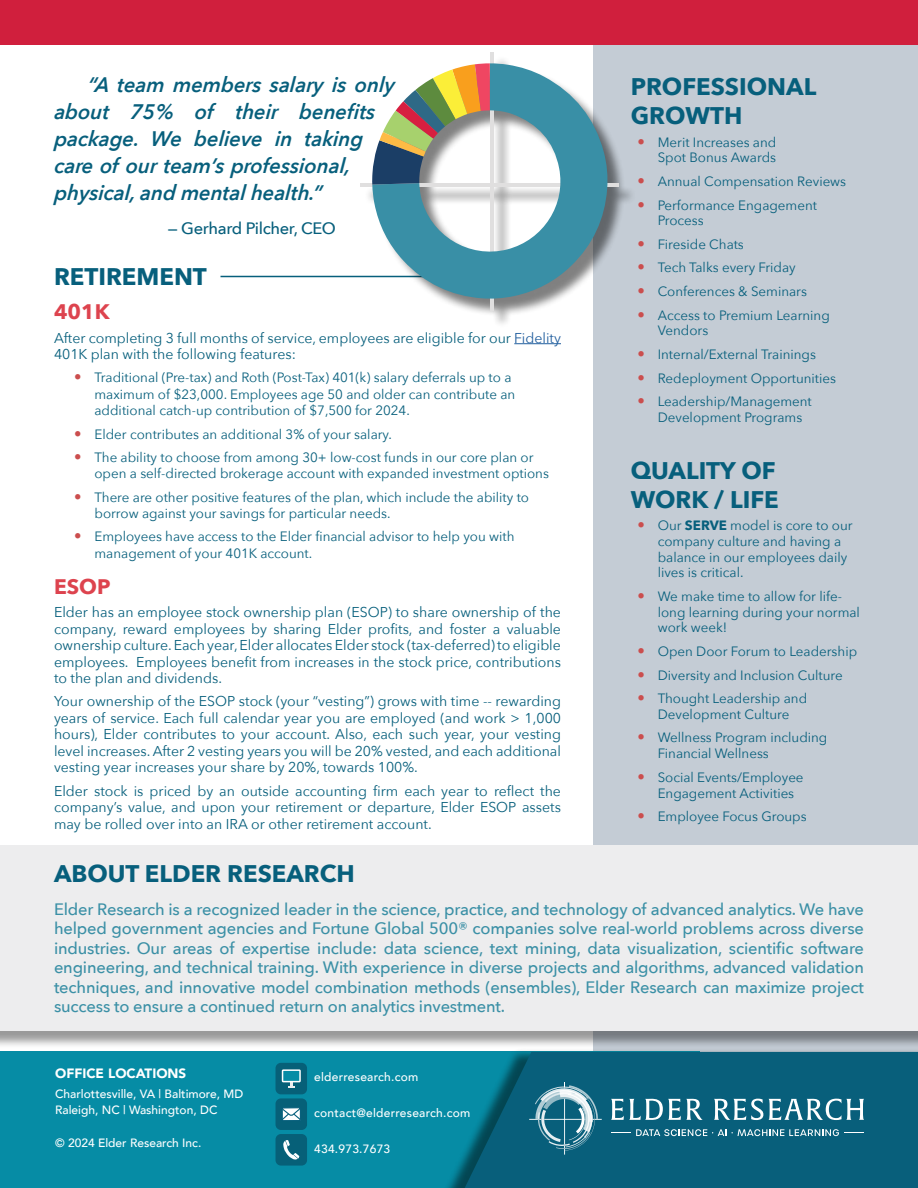
<style>
.page{position:relative;width:918px;height:1188px;background:#fff}
.page>*{position:absolute;margin:0;border:0;box-sizing:border-box;transform-origin:0 0}
.sections{font:700 24px/28.8px "Avenir Next";color:#075f7c}
.intro_paragraph{font:italic 600 21px/27px "Avenir Next";color:#075f7c}
.sidebar_headings{font:700 21px "Avenir Next";color:#dd434e}
.callout_paragraph{font:500 16.5px/19.5px "Avenir Next";letter-spacing:-.01em;color:#3b90a6;text-align:justify}
.intro_paragraph-2{font:500 16.5px "Avenir Next";letter-spacing:-.02em;color:#075f7c}
.paragraph{font:14.25px/16.5px "Avenir Next";color:#075f7c;text-align:justify}
.t1{font:13.5px/15.8px "Avenir Next";color:#075f7c}
.t2{font:900 13.5px "Avenir";color:#fff}
.t3{font:500 12px/16.5px "Avenir";color:#fff}
.t4{font:500 12px "Avenir";letter-spacing:.02em;color:#fff}
.s1{color:#215e9e}
.s2{font-size:15px;color:#cb4e4e}
.s3{font-weight:700}
</style>
<div class="page">
<div style="left:593px;top:32px;width:325px;height:1058px;background:#c4ccd5"></div>
<div style="left:0;top:1052px;width:700px;height:136px;background:#068ca5"></div>
<div style="left:430px;top:1047px;width:488px;height:141px;background:#000;opacity:.5"></div>
<svg style="left:465px;top:1052px;width:453px;height:136px;background:#07617c"></svg>
<svg style="left:529px;top:1082px;width:73px;height:73px;background:#3d8197"></svg>
<svg style="left:611px;top:1099px;width:92px;height:21px;background:#5691a4"></svg>
<svg style="left:714px;top:1099px;width:49px;height:21px"></svg>
<svg style="left:769px;top:1099px;width:95px;height:21px"></svg>
<svg style="left:636px;top:1129px;width:203px;height:7px"></svg>
<svg style="left:845px;top:1132px;width:19px;height:1px"></svg>
<svg style="left:611px;top:1132px;width:19px;height:1px"></svg>
<div style="left:276px;top:1063px;width:31px;height:31px;background:#066078;border-radius:5px"></div>
<svg style="left:288px;top:1082px;width:7px;height:6px"></svg>
<div style="left:283px;top:1070px;width:17px;height:12px;background:#068ca5"></div>
<div style="left:282px;top:1069px;width:19px;height:13px;border:2px solid #fff"></div>
<div style="left:276px;top:1098px;width:31px;height:32px;background:#066078;border-radius:5px"></div>
<svg style="left:282px;top:1107px;width:18px;height:14px"></svg>
<div style="left:276px;top:1134px;width:31px;height:32px;background:#066078;border-radius:5px"></div>
<svg style="left:283px;top:1140px;width:16px;height:20px"></svg>
<hr style="left:221px;top:276px;width:308px;height:1px;background:#075f7c">
<hr style="left:514px;top:343px;width:47px;height:1px;background:#215e9e">
<div style="left:363px;top:55px;width:274px;height:274px;background:#000;opacity:.5"></div>
<hr style="left:361px;top:183px;width:258px;height:4px;background:#e0dfdf">
<hr style="left:490px;top:52px;width:4px;height:258px;background:#e0dfdf">
<svg style="left:372px;top:63px;width:236px;height:236px"></svg>
<svg style="left:372px;top:63px;width:118px;height:122px"></svg>
<div style="left:0;top:0;width:918px;height:45px;background:#d01f3d"></div>
<div style="left:0;top:847px;width:918px;height:202px;background:#000;opacity:.4"></div>
<div style="left:0;top:845px;width:918px;height:185px;background:#ededee"></div>
<p class="intro_paragraph" style="left:54px;top:71px;width:342px;text-indent:34px">“A team members salary is only about 75% of their benefits package. We believe in taking care of our team’s professional, physical, and mental health.”</p>
<p class="intro_paragraph-2" style="left:168px;top:214px;width:170px">— Gerhard Pilcher, CEO</p>
<p class="sections" style="left:54px;top:261px;width:154px">RETIREMENT</p>
<p class="sidebar_headings" style="left:54px;top:294px;width:57px">401K</p>
<p class="paragraph" style="left:54px;top:329px;width:509px">After completing 3 full months of service, employees are eligible for our <span class="s1">Fidelity<br></span>401K plan with the following features:</p>
<p class="t1" style="left:94px;top:369px;width:422px;line-height:16.5px;text-indent:-20px"><span class="s2">•</span> Traditional (Pre-tax) and Roth (Post-Tax) 401(k) salary deferrals up to a maximum of $23,000. Employees age 50 and older can contribute an additional catch-up contribution of $7,500 for 2024.</p>
<p class="t1" style="left:74px;top:426px;width:319px"><span class="s2">•</span> Elder contributes an additional 3% of your salary.</p>
<p class="t1" style="left:94px;top:448px;width:456px;line-height:16.5px;text-indent:-20px"><span class="s2">•</span> The ability to choose from among 30+ low-cost funds in our core plan or open a self-directed brokerage account with expanded investment options</p>
<p class="t1" style="left:94px;top:488px;width:436px;line-height:16.5px;text-indent:-20px"><span class="s2">•</span> There are other positive features of the plan, which include the ability to borrow against your savings for particular needs.</p>
<p class="t1" style="left:94px;top:528px;width:422px;line-height:16.5px;text-indent:-20px"><span class="s2">•</span> Employees have access to the Elder financial advisor to help you with management of your 401K account.</p>
<p class="sidebar_headings" style="left:54px;top:568px;width:58px">ESOP</p>
<p class="paragraph" style="left:54px;top:603px;width:509px">Elder has an employee stock ownership plan (ESOP) to share ownership of the company, reward employees by sharing Elder profits, and foster a valuable ownership culture. Each year, Elder allocates Elder stock (tax-deferred) to eligible employees. Employees benefit from increases in the stock price, contributions to the plan and dividends.</p>
<p class="paragraph" style="left:54px;top:693px;width:509px">Your ownership of the ESOP stock (your “vesting”) grows with time -- rewarding years of service. Each full calendar year you are employed (and work &gt; 1,000 hours), Elder contributes to your account. Also, each such year, your vesting level increases. After 2 vesting years you will be 20% vested, and each additional vesting year increases your share by 20%, towards 100%.</p>
<p class="paragraph" style="left:54px;top:782px;width:509px">Elder stock is priced by an outside accounting firm each year to reflect the company’s value, and upon your retirement or departure, Elder ESOP assets may be rolled over into an IRA or other retirement account.</p>
<p class="sections" style="left:631px;top:72px;width:187px">PROFESSIONAL<br>GROWTH</p>
<p class="t1" style="left:637px;top:133px;width:140px;text-align:right"><span class="s2">•</span> Merit Increases and<br>Spot Bonus Awards</p>
<p class="t1" style="left:637px;top:173px;width:210px"><span class="s2">•</span> Annual Compensation Reviews</p>
<p class="t1" style="left:658px;top:196px;width:161px;text-indent:-20px"><span class="s2">•</span> Performance Engagement<br>Process</p>
<p class="t1" style="left:637px;top:236px;width:108px"><span class="s2">•</span> Fireside Chats</p>
<p class="t1" style="left:637px;top:259px;width:160px"><span class="s2">•</span> Tech Talks every Friday</p>
<p class="t1" style="left:637px;top:283px;width:171px"><span class="s2">•</span> Conferences &amp; Seminars</p>
<p class="t1" style="left:658px;top:306px;width:174px;text-indent:-20px"><span class="s2">•</span> Access to Premium Learning<br>Vendors</p>
<p class="t1" style="left:637px;top:346px;width:180px"><span class="s2">•</span> Internal/External Trainings</p>
<p class="t1" style="left:637px;top:369px;width:200px"><span class="s2">•</span> Redeployment Opportunities</p>
<p class="t1" style="left:658px;top:393px;width:156px;text-indent:-20px"><span class="s2">•</span> Leadership/Management<br>Development Programs</p>
<p class="sections" style="left:631px;top:456px;width:150px">QUALITY OF<br>WORK / LIFE</p>
<p class="t1" style="left:658px;top:517px;width:196px;text-indent:-20px"><span class="s2">•</span> Our <span class="s3">SERVE</span> model is core to our company culture and having a balance in our employees daily lives is critical.</p>
<p class="t1" style="left:658px;top:588px;width:204px;text-indent:-20px"><span class="s2">•</span> We make time to allow for life&shy;long learning during your normal work week!</p>
<p class="t1" style="left:637px;top:643px;width:221px"><span class="s2">•</span> Open Door Forum to Leadership</p>
<p class="t1" style="left:637px;top:666px;width:207px"><span class="s2">•</span> Diversity and Inclusion Culture</p>
<p class="t1" style="left:637px;top:690px;width:171px;text-align:center"><span class="s2">•</span> Thought Leadership and<br>Development Culture</p>
<p class="t1" style="left:658px;top:729px;width:171px;text-indent:-20px"><span class="s2">•</span> Wellness Program including<br>Financial Wellness</p>
<p class="t1" style="left:658px;top:769px;width:147px;text-indent:-20px"><span class="s2">•</span> Social Events/Employee<br>Engagement Activities</p>
<p class="t1" style="left:637px;top:808px;width:171px"><span class="s2">•</span> Employee Focus Groups</p>
<p class="sections" style="left:54px;top:859px;width:302px">ABOUT ELDER RESEARCH</p>
<p class="callout_paragraph" style="left:54px;top:899px;width:812px">Elder Research is a recognized leader in the science, practice, and technology of advanced analytics. We have helped government agencies and Fortune Global 500® companies solve real-world problems across diverse industries. Our areas of expertise include: data science, text mining, data visualization, scientific software engineering, and technical training. With experience in diverse projects and algorithms, advanced validation techniques, and innovative model combination methods (ensembles), Elder Research can maximize project success to ensure a continued return on analytics investment.</p>
<p class="t2" style="left:55px;top:1062px;width:133px">OFFICE LOCATIONS</p>
<p class="t3" style="left:55px;top:1085px;width:190px">Charlottesville, VA | Baltimore, MD<br>Raleigh, NC | Washington, DC</p>
<p class="t3" style="left:55px;top:1134px;width:148px">© 2024 Elder Research Inc.</p>
<p class="t4" style="left:314px;top:1067px;width:106px">elderresearch.com</p>
<p class="t4" style="left:314px;top:1103px;width:158px">contact@elderresearch.com</p>
<p class="t4" style="left:314px;top:1139px;width:78px">434.973.7673</p>
</div>
